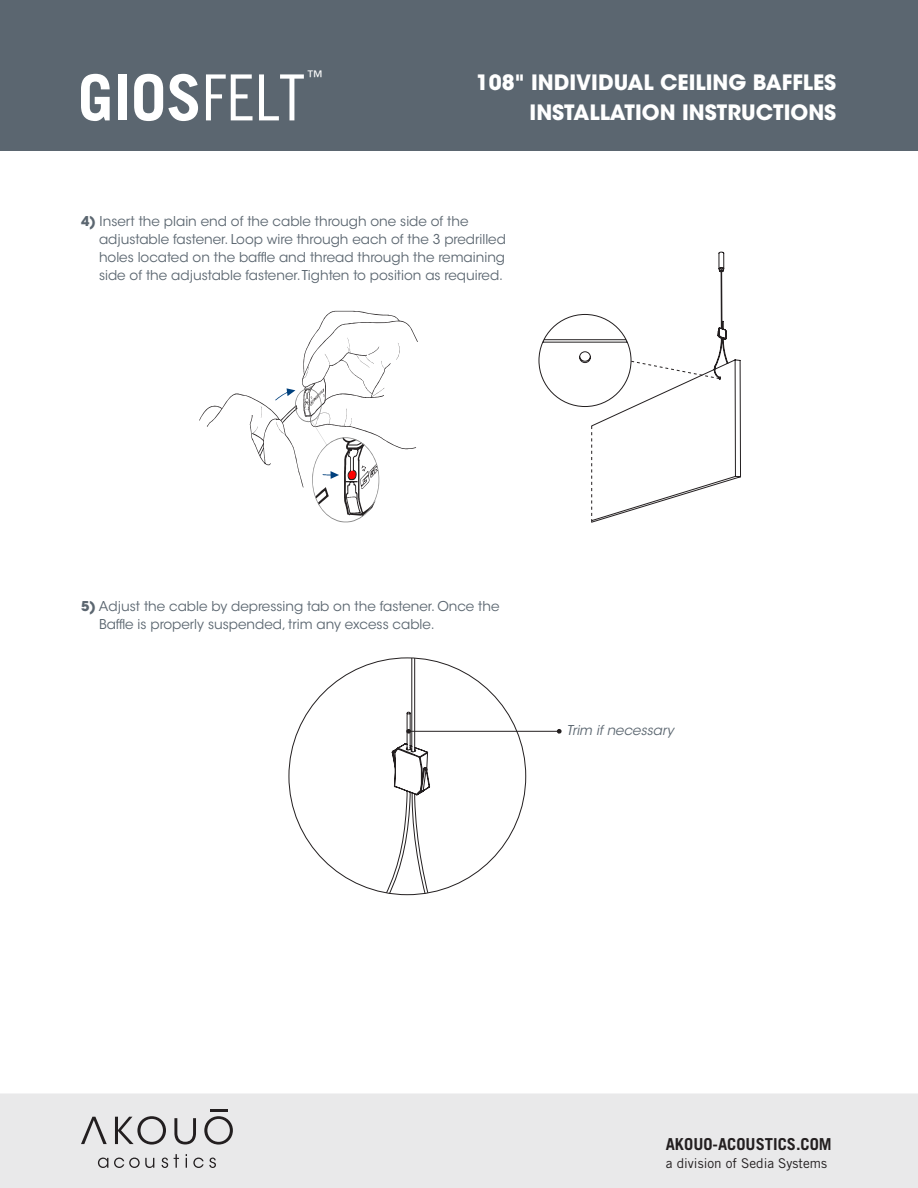
<style>
.page{position:relative;width:918px;height:1188px;background:#fff}
.page>*{position:absolute;margin:0;border:0;box-sizing:border-box;transform-origin:0 0}
.t1{font:700 63.75px "Trade Gothic LT Std";color:#fff}
.t2{font:700 21px/30px "ITC Avant Garde Std";color:#fff;text-align:right}
.t3{font:700 16.5px "Trade Gothic LT Std";color:#231f20}
.t4{font:16.05px "Trade Gothic LT Std Cn 18";color:#fff}
.Step_Body_Text{font:13.5px/18px "ITC Avant Garde Std";color:#5b6670}
.t5{font:13.5px "Trade Gothic LT Std";color:#231f20}
.Parts_List{font:italic 13.5px "ITC Avant Garde Std";color:#5b6670}
.s1{font-family:"Trade Gothic LT Std Cn 18";font-weight:400}
.s2{font-weight:700}
</style>
<div class="page">
<svg style="left:199px;top:311px;width:219px;height:211px"></svg>
<hr style="left:408px;top:731px;width:151px;height:1px;background:#231f20">
<svg style="left:377px;top:658px;width:68px;height:237px"></svg>
<svg style="left:557px;top:729px;width:5px;height:5px"></svg>
<svg style="left:539px;top:252px;width:202px;height:271px"></svg>
<div style="left:0;top:0;width:918px;height:150px;background:#5b6670"></div>
<div style="left:0;top:1094px;width:918px;height:94px;background:#e9e9ea"></div>
<svg style="left:81px;top:1117px;width:26px;height:27px"></svg>
<svg style="left:115px;top:1116px;width:51px;height:29px"></svg>
<svg style="left:174px;top:1118px;width:22px;height:26px"></svg>
<svg style="left:204px;top:1116px;width:29px;height:29px"></svg>
<hr style="left:210px;top:1109px;width:17px;height:3px;background:#231f20">
<svg style="left:98px;top:1158px;width:10px;height:10px"></svg>
<svg style="left:114px;top:1158px;width:40px;height:10px"></svg>
<svg style="left:162px;top:1158px;width:6px;height:10px"></svg>
<svg style="left:174px;top:1154px;width:5px;height:14px"></svg>
<svg style="left:186px;top:1154px;width:1px;height:14px"></svg>
<svg style="left:193px;top:1158px;width:23px;height:10px"></svg>
<p class="t4" style="left:307px;top:67px;width:17px">™</p>
<h1 class="t1" style="left:78px;top:59px;width:228px">GIOS<span class="s1">FELT</span></h1>
<h2 class="t2" style="left:476px;top:67px;width:362px">108" INDIVIDUAL CEILING BAFFLES<br>INSTALLATION INSTRUCTIONS</h2>
<p class="Step_Body_Text" style="left:99px;top:212px;width:409px;text-indent:-18px"><span class="s2">4)</span> Insert the plain end of the cable through one side of the adjustable fastener. Loop wire through each of the 3 predrilled holes located on the baffle and thread through the remaining side of the adjustable fastener. Tighten to position as required.</p>
<p class="Step_Body_Text" style="left:99px;top:597px;width:402px;text-indent:-18px"><span class="s2">5)</span> Adjust the cable by depressing tab on the fastener. Once the<br>Baffle is properly suspended, trim any excess cable.</p>
<p class="Parts_List" style="left:567px;top:722px;width:109px">Trim if necessary</p>
<p class="t3" style="left:666px;top:1134px;width:168px">AKOUO-ACOUSTICS.COM</p>
<p class="t5" style="left:666px;top:1155px;width:163px">a division of Sedia Systems</p>
</div>
